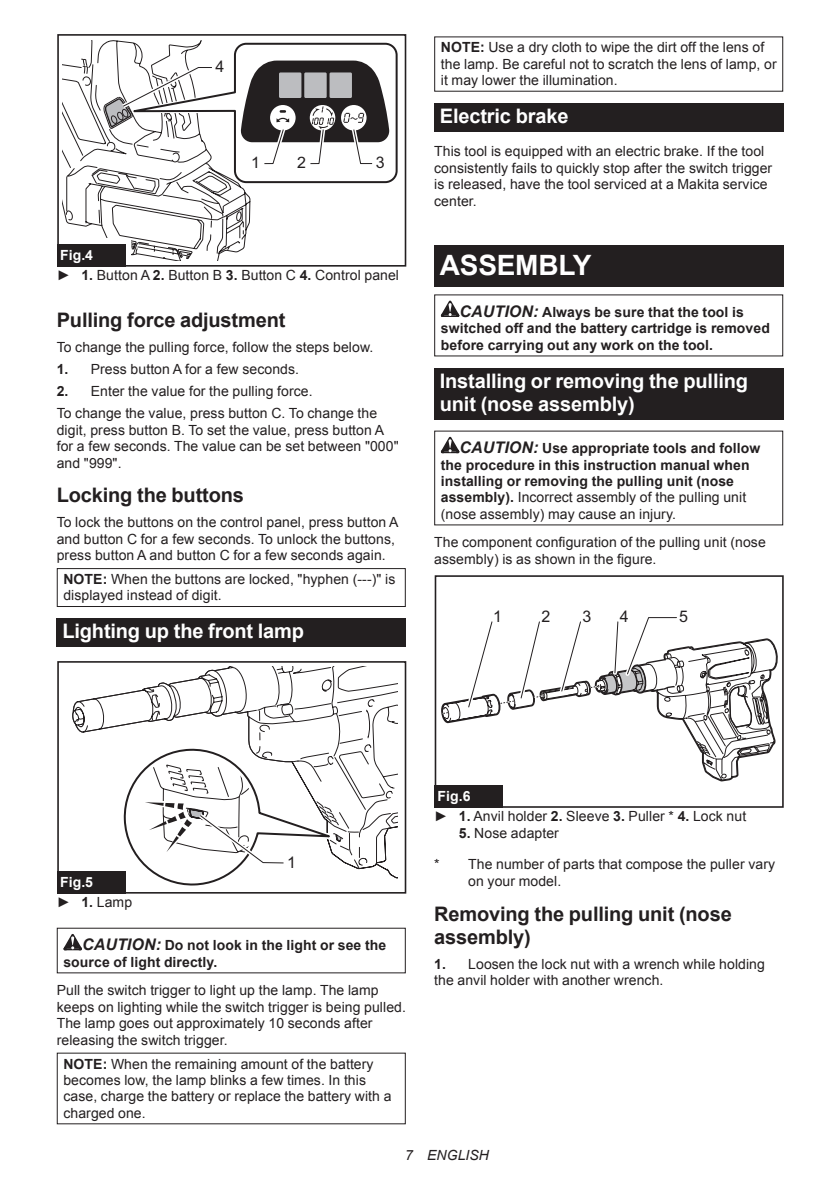
<style>
.page{position:relative;width:840px;height:1191px;background:#fff}
.page>*{position:absolute;margin:0;border:0;box-sizing:border-box;transform-origin:0 0}
.t1{font:700 28px "Arial";letter-spacing:-.01em;color:#fff}
.t2{font:700 20px/23.4px "Arial";letter-spacing:-.01em;color:#fff}
.t3{font:700 20px/23.4px "Arial";letter-spacing:-.01em;color:#231f20}
.t4{font:16px "Arial";color:#231f20}
.t5{font:15.8px "Arial";color:#231f20}
.t6{font:14px/16.4px "Arial";letter-spacing:.005em;color:#231f20}
.t7{font:700 14px/16.4px "Arial";letter-spacing:.005em;color:#231f20}
.t8{font:700 14px/20.2px "Arial";color:#fff}
.t9{font:italic 14px "Arial";letter-spacing:.005em;color:#231f20}
.s1{font-weight:700;color:#fff}
.s2{font-weight:700}
.s3{font-style:italic;font-size:16px}
.s4{font-weight:400}
.s5{font-weight:400;color:#231f20}
.s6{color:#231f20}
</style>
<div class="page">
<div style="left:57px;top:34px;width:349px;height:233px;border:2px solid #231f20"></div>
<svg style="left:63px;top:40px;width:333px;height:221px"></svg>
<div style="left:57px;top:244px;width:68px;height:23px;background:#231f20"></div>
<div style="left:57px;top:568px;width:348px;height:39px;border:1px solid #231f20"></div>
<div style="left:57px;top:618px;width:348px;height:29px;background:#231f20"></div>
<svg style="left:72px;top:667px;width:325px;height:212px"></svg>
<div style="left:57px;top:865px;width:74px;height:28px;background:#fff"></div>
<div style="left:57px;top:661px;width:349px;height:232px;border:2px solid #231f20"></div>
<svg style="left:121px;top:746px;width:221px;height:142px"></svg>
<div style="left:57px;top:871px;width:68px;height:22px;background:#231f20"></div>
<svg style="left:63px;top:934px;width:19px;height:16px"></svg>
<div style="left:434px;top:103px;width:348px;height:29px;background:#231f20"></div>
<div style="left:434px;top:245px;width:348px;height:41px;background:#231f20"></div>
<svg style="left:440px;top:301px;width:19px;height:16px"></svg>
<div style="left:434px;top:368px;width:348px;height:52px;background:#231f20"></div>
<svg style="left:440px;top:437px;width:19px;height:16px"></svg>
<svg style="left:502px;top:793px;width:1px;height:12px"></svg>
<div style="left:434px;top:575px;width:349px;height:233px;border:2px solid #231f20"></div>
<svg style="left:441px;top:617px;width:337px;height:176px"></svg>
<div style="left:434px;top:785px;width:68px;height:23px;background:#231f20"></div>
<p class="t4" style="left:215px;top:56px;width:10px">4</p>
<p class="t5" style="left:251px;top:152px;width:10px">1</p>
<p class="t5" style="left:297px;top:152px;width:10px">2</p>
<p class="t4" style="left:375px;top:152px;width:10px">3</p>
<p class="t6" style="left:57px;top:245px;width:343px;line-height:20.2px"><span class="s1">Fig.4<br></span>► <span class="s2">1.</span> Button A <span class="s2">2.</span> Button B <span class="s2">3.</span> Button C <span class="s2">4.</span> Control panel</p>
<h2 class="t3" style="left:57px;top:309px;width:230px">Pulling force adjustment</h2>
<p class="t6" style="left:57px;top:339px;width:318px">To change the pulling force, follow the steps below.</p>
<p class="t6" style="left:57px;top:361px;width:244px"><span class="s2">1.</span> Press button A for a few seconds.</p>
<p class="t6" style="left:57px;top:380px;width:322px;line-height:22px"><span class="s2">2.</span> Enter the value for the pulling force.<br>To change the value, press button C. To change the</p>
<p class="t6" style="left:57px;top:421px;width:343px">digit, press button B. To set the value, press button A for a few seconds. The value can be set between "000" and "999".</p>
<h2 class="t3" style="left:57px;top:484px;width:189px">Locking the buttons</h2>
<p class="t6" style="left:57px;top:514px;width:343px">To lock the buttons on the control panel, press button A and button C for a few seconds. To unlock the buttons, press button A and button C for a few seconds again.</p>
<p class="t6" style="left:63px;top:571px;width:333px"><span class="s2">NOTE:</span> When the buttons are locked, "hyphen (---)" is displayed instead of digit.</p>
<h2 class="t2" style="left:62px;top:620px;width:243px">Lighting up the front lamp</h2>
<p class="t6" style="left:440px;top:39px;width:337px"><span class="s2">NOTE:</span> Use a dry cloth to wipe the dirt off the lens of the lamp. Be careful not to scratch the lens of lamp, or it may lower the illumination.</p>
<h2 class="t2" style="left:439px;top:105px;width:130px">Electric brake</h2>
<p class="t6" style="left:434px;top:143px;width:339px">This tool is equipped with an electric brake. If the tool consistently fails to quickly stop after the switch trigger is released, have the tool serviced at a Makita service center.</p>
<h1 class="t1" style="left:439px;top:245px;width:153px">ASSEMBLY</h1>
<p class="t7" style="left:440px;top:304px;width:330px;text-indent:19px"><span class="s3">CAUTION:</span> Always be sure that the tool is switched off and the battery cartridge is removed before carrying out any work on the tool.</p>
<h2 class="t2" style="left:439px;top:369px;width:309px">Installing or removing the pulling unit (nose assembly)</h2>
<p class="t7" style="left:440px;top:440px;width:321px;text-indent:19px"><span class="s3">CAUTION:</span> Use appropriate tools and follow the procedure in this instruction manual when installing or removing the pulling unit (nose assembly). <span class="s4">Incorrect assembly of the pulling unit (nose assembly) may cause an injury.</span></p>
<p class="t6" style="left:434px;top:534px;width:333px">The component configuration of the pulling unit (nose assembly) is as shown in the figure.</p>
<p class="t4" style="left:493px;top:605px;width:10px">1</p>
<p class="t4" style="left:541px;top:605px;width:10px">2</p>
<p class="t4" style="left:582px;top:605px;width:10px">3</p>
<p class="t4" style="left:619px;top:605px;width:10px">4</p>
<p class="t4" style="left:679px;top:605px;width:10px">5</p>
<p class="t4" style="left:287px;top:851px;width:10px">1</p>
<p class="t8" style="left:57px;top:872px;width:77px">Fig.5<br><span class="s5">►</span> <span class="s6">1.</span> <span class="s5">Lamp</span></p>
<p class="t7" style="left:63px;top:937px;width:324px;text-indent:19px"><span class="s3">CAUTION:</span> Do not look in the light or see the source of light directly.</p>
<p class="t6" style="left:57px;top:982px;width:350px">Pull the switch trigger to light up the lamp. The lamp keeps on lighting while the switch trigger is being pulled.<br>The lamp goes out approximately 10 seconds after releasing the switch trigger.</p>
<p class="t6" style="left:63px;top:1055px;width:329px"><span class="s2">NOTE:</span> When the remaining amount of the battery becomes low, the lamp blinks a few times. In this case, charge the battery or replace the battery with a charged one.</p>
<p class="t6" style="left:434px;top:786px;width:313px;line-height:20.2px"><span class="s1">Fig.6<br></span>► <span class="s2">1.</span> Anvil holder <span class="s2">2.</span> Sleeve <span class="s2">3.</span> Puller * <span class="s2">4.</span> Lock nut</p>
<p class="t6" style="left:458px;top:824px;width:101px"><span class="s2">5.</span> Nose adapter</p>
<p class="t6" style="left:468px;top:856px;width:308px;text-indent:-34px">* The number of parts that compose the puller vary on your model.</p>
<h2 class="t3" style="left:434px;top:902px;width:299px">Removing the pulling unit (nose assembly)</h2>
<p class="t6" style="left:434px;top:955px;width:332px"><span class="s2">1.</span> Loosen the lock nut with a wrench while holding the anvil holder with another wrench.</p>
<p class="t9" style="left:405px;top:1146px;width:85px">7 ENGLISH</p>
</div>
